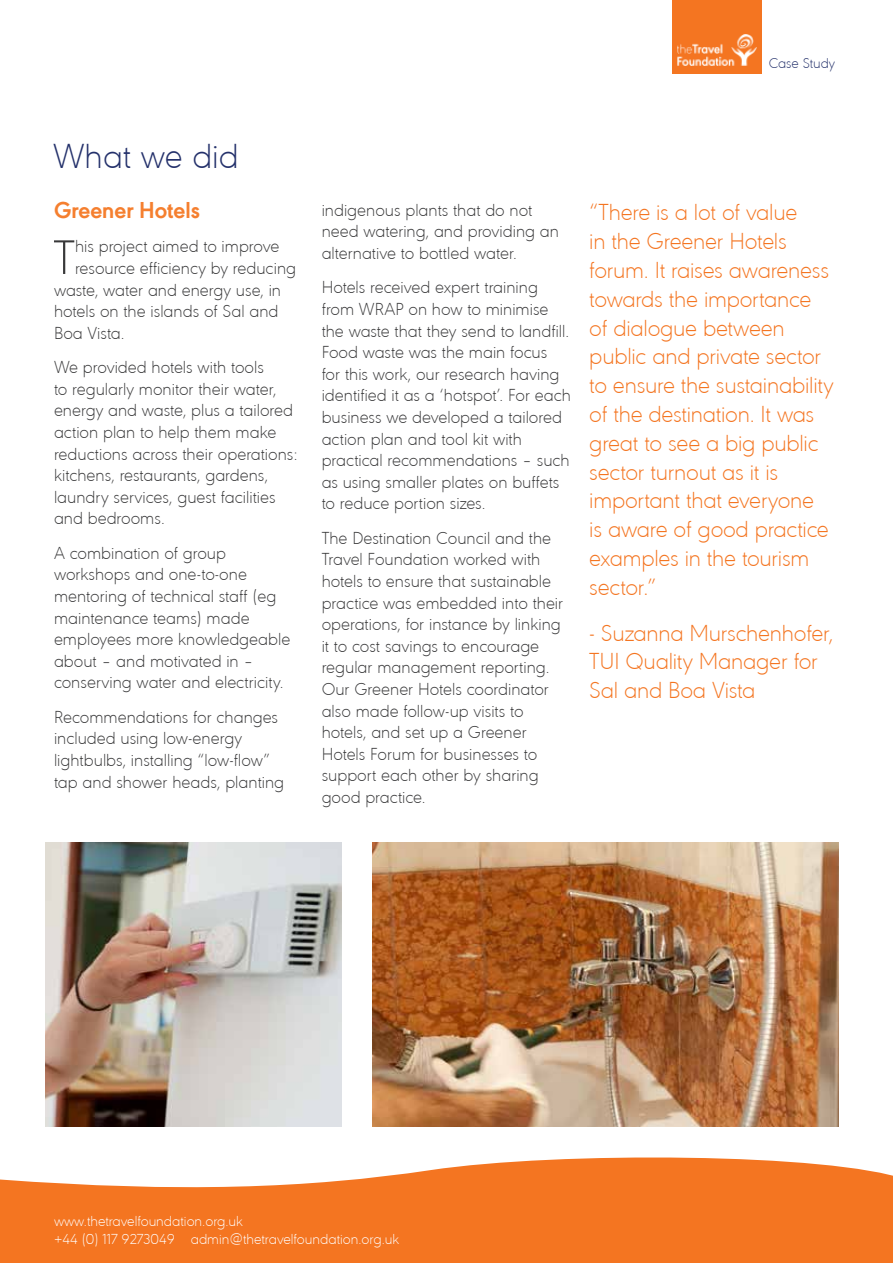
<style>
.page{position:relative;width:893px;height:1263px;background:#fff}
.page>*{position:absolute;margin:0;border:0;box-sizing:border-box;transform-origin:0 0}
.t1{font:200 50.4px "URW Geometric";color:#383839}
.t2{font:200 36px "URW Geometric";color:#24316b}
.t3{font:200 24px/28.8px "URW Geometric";letter-spacing:-.01em;color:#f47521}
.t4{font:700 24px "URW Geometric";color:#f57f2f}
.t5{font:200 18px/21.6px "URW Geometric";color:#383839}
.t6{font:200 15px/18px "URW Geometric";color:#fff}
.t7{font:200 14.7px "URW Geometric";letter-spacing:-.01em;color:#24316b}
</style>
<div class="page">
<div style="left:672px;top:0;width:90px;height:74px;background:#f47521"></div>
<div style="left:0;top:1109px;width:893px;height:154px;background:#f47521"></div>
<svg style="left:0;top:1093px;width:893px;height:95px;fill:#fff"></svg>
<img style="left:677px;top:35px;width:80px;height:30px">
<img style="left:373px;top:842px;width:466px;height:285px">
<img style="left:45px;top:842px;width:297px;height:285px">
<p class="t7" style="left:769px;top:53px;width:68px">Case Study</p>
<h2 class="t2" style="left:53px;top:130px;width:187px">What we did</h2>
<h3 class="t4" style="left:54px;top:192px;width:147px">Greener Hotels</h3>
<h1 class="t1" style="left:53px;top:221px;width:23px">T</h1>
<p class="t5" style="left:75px;top:234px;width:206px">his project aimed to improve</p>
<p class="t5" style="left:75px;top:256px;width:223px">resource efficiency by reducing</p>
<p class="t5" style="left:54px;top:278px;width:229px">waste, water and energy use, in</p>
<p class="t5" style="left:54px;top:299px;width:226px">hotels on the islands of Sal and</p>
<p class="t5" style="left:54px;top:321px;width:72px">Boa Vista.</p>
<p class="t5" style="left:54px;top:355px;width:245px">We provided hotels with tools<br>to regularly monitor their water, energy and waste, plus a tailored action plan to help them make reductions across their operations: kitchens, restaurants, gardens, laundry services, guest facilities and bedrooms.</p>
<p class="t5" style="left:54px;top:541px;width:238px">A combination of group workshops and one-to-one mentoring of technical staff (eg maintenance teams) made employees more knowledgeable about – and motivated in – conserving water and electricity.</p>
<p class="t5" style="left:54px;top:705px;width:232px">Recommendations for changes included using low-energy lightbulbs, installing “low-flow” tap and shower heads, planting</p>
<p class="t5" style="left:322px;top:198px;width:239px">indigenous plants that do not need watering, and providing an alternative to bottled water.</p>
<p class="t5" style="left:322px;top:275px;width:251px">Hotels received expert training from WRAP on how to minimise the waste that they send to landfill.<br>Food waste was the main focus<br>for this work, our research having identified it as a ‘hotspot’. For each business we developed a tailored action plan and tool kit with practical recommendations – such as using smaller plates on buffets to reduce portion sizes.</p>
<p class="t5" style="left:322px;top:526px;width:243px">The Destination Council and the<br>Travel Foundation worked with hotels to ensure that sustainable practice was embedded into their operations, for instance by linking it to cost savings to encourage regular management reporting.<br>Our Greener Hotels coordinator also made follow-up visits to hotels, and set up a Greener<br>Hotels Forum for businesses to support each other by sharing good practice.</p>
<p class="t3" style="left:589px;top:196px;width:246px">“There is a lot of value<br>in the Greener Hotels forum. It raises awareness towards the importance of dialogue between public and private sector to ensure the sustainability of the destination. It was great to see a big public sector turnout as it is important that everyone<br>is aware of good practice examples in the tourism sector.”</p>
<h3 class="t3" style="left:589px;top:617px;width:246px">- Suzanna Murschenhofer,<br>TUI Quality Manager for<br>Sal and Boa Vista</h3>
<p class="t6" style="left:54px;top:1211px;width:347px">www.thetravelfoundation.org.uk<br>+44 (0) 117 9273049 admin@thetravelfoundation.org.uk</p>
</div>
